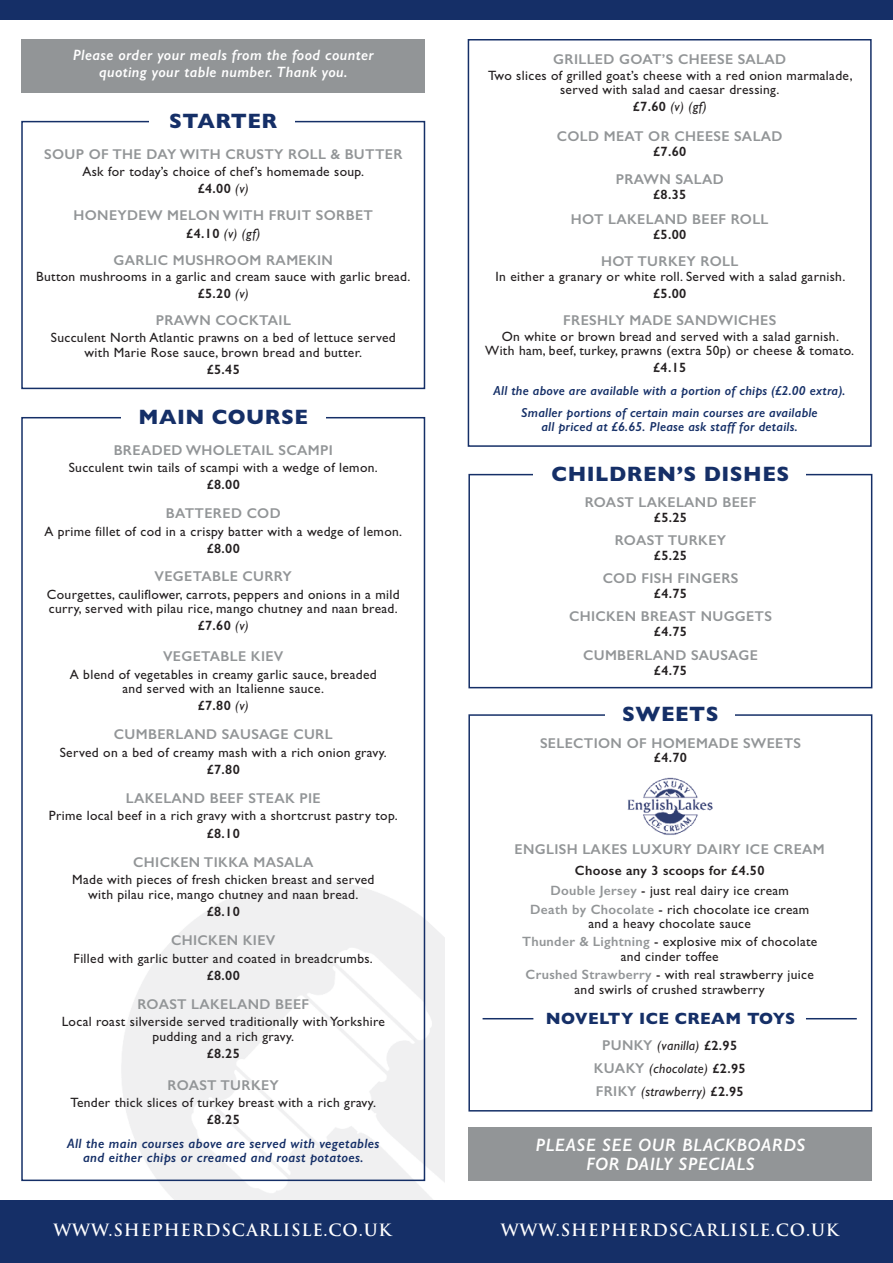
<style>
.page{position:relative;width:893px;height:1263px;background:#fff}
.page>*{position:absolute;margin:0;border:0;box-sizing:border-box;transform-origin:0 0}
.t1{font:700 21px "Gill Sans";letter-spacing:.025em;color:#152f67}
.t2{font:italic 600 18px/18.8px "Gill Sans";letter-spacing:.025em;color:#fff;text-align:center}
.t3{font:700 16.5px "Trajan";letter-spacing:.05em;color:#fff}
.t4{font:700 16.5px "Gill Sans";letter-spacing:.025em;color:#152f67}
.t5{font:italic 600 15px/17.2px "Gill Sans";letter-spacing:.025em;color:#fff;text-align:center}
.t6{font:600 14.25px "Gill Sans";letter-spacing:.025em;color:#929597}
.t7{font:13.5px/14.2px "Gill Sans";letter-spacing:.025em;color:#231f20;text-align:center}
.t8{font:600 13.5px/20.4px "Gill Sans";letter-spacing:.025em;color:#231f20;text-align:center}
.t9{font:italic 13.5px/23.2px "Gill Sans";letter-spacing:.025em;color:#231f20;text-align:center}
.t10{font:italic 600 13.5px/14.2px "Gill Sans";letter-spacing:.025em;color:#152f67;text-align:center}
.t11{font:italic 600 13.05px/21.8px "Gill Sans";letter-spacing:.015em;color:#152f67;text-align:center}
.s1{font-weight:600}
.s2{font-style:italic}
.s3{font-weight:600;font-style:normal}
.s4{font-weight:400;font-style:italic}
.s5{color:#929597}
.s6{font-weight:400}
.s7{font-weight:600;color:#929597}
.s8{font-weight:600;font-style:normal;font-size:14.25px;color:#929597}
</style>
<div class="page">
<div style="left:21px;top:121px;width:404px;height:268px;border:2px solid #152f67"></div>
<div style="left:149px;top:102px;width:146px;height:37px;background:#fff"></div>
<div style="left:21px;top:39px;width:404px;height:54px;background:#929597"></div>
<div style="left:468px;top:39px;width:404px;height:408px;border:2px solid #152f67"></div>
<div style="left:21px;top:417px;width:404px;height:764px;border:2px solid #152f67"></div>
<div style="left:0;top:1200px;width:893px;height:63px;background:#152f67"></div>
<div style="left:0;top:0;width:893px;height:19px;background:#152f67"></div>
<div style="left:121px;top:399px;width:205px;height:37px;background:#fff"></div>
<div style="left:468px;top:474px;width:404px;height:214px;border:2px solid #152f67"></div>
<div style="left:533px;top:455px;width:273px;height:37px;background:#fff"></div>
<div style="left:468px;top:714px;width:404px;height:397px;border:2px solid #152f67"></div>
<div style="left:605px;top:696px;width:130px;height:37px;background:#fff"></div>
<img style="left:627px;top:777px;width:86px;height:58px">
<div style="left:468px;top:1127px;width:404px;height:54px;background:#929597"></div>
<hr style="left:483px;top:1018px;width:50px;height:1px;background:#152f67">
<hr style="left:806px;top:1018px;width:51px;height:1px;background:#152f67">
<p class="t5" style="left:73px;top:46px;width:303px">Please order your meals from the food counter quoting your table number. Thank you.</p>
<h1 class="t1" style="left:169px;top:108px;width:110px">STARTER</h1>
<p class="t6" style="left:44px;top:145px;width:360px">SOUP OF THE DAY WITH CRUSTY ROLL &amp; BUTTER</p>
<p class="t7" style="left:82px;top:163px;width:283px;line-height:17.2px">Ask for today’s choice of chef’s homemade soup. <span class="s1">£4.00</span> <span class="s2">(v)</span></p>
<p class="t6" style="left:74px;top:206px;width:301px">HONEYDEW MELON WITH FRUIT SORBET</p>
<p class="t9" style="left:186px;top:221px;width:75px"><span class="s3">£4.10</span> (v) (gf)</p>
<p class="t6" style="left:114px;top:252px;width:221px">GARLIC MUSHROOM RAMEKIN</p>
<p class="t7" style="left:36px;top:268px;width:376px;line-height:17.2px">Button mushrooms in a garlic and cream sauce with garlic bread. <span class="s1">£5.20</span> <span class="s2">(v)</span></p>
<p class="t6" style="left:156px;top:312px;width:137px">PRAWN COCKTAIL</p>
<p class="t7" style="left:51px;top:331px;width:346px">Succulent North Atlantic prawns on a bed of lettuce served with Marie Rose sauce, brown bread and butter.</p>
<p class="t8" style="left:207px;top:359px;width:35px">£5.45</p>
<h1 class="t1" style="left:138px;top:405px;width:171px">MAIN COURSE</h1>
<p class="t6" style="left:114px;top:441px;width:221px">BREADED WHOLETAIL SCAMPI</p>
<p class="t7" style="left:69px;top:460px;width:311px">Succulent twin tails of scampi with a wedge of lemon.</p>
<p class="t8" style="left:207px;top:474px;width:35px">£8.00</p>
<p class="t6" style="left:166px;top:505px;width:116px">BATTERED COD</p>
<p class="t7" style="left:44px;top:524px;width:359px">A prime fillet of cod in a crispy batter with a wedge of lemon.</p>
<p class="t8" style="left:207px;top:538px;width:35px">£8.00</p>
<p class="t6" style="left:155px;top:568px;width:139px">VEGETABLE CURRY</p>
<p class="t7" style="left:47px;top:587px;width:354px;text-align:left">Courgettes, cauliflower, carrots, peppers and onions in a mild curry, served with pilau rice, mango chutney and naan bread.</p>
<p class="t8" style="left:198px;top:615px;width:53px">£7.60 <span class="s4">(v)</span></p>
<p class="t6" style="left:163px;top:648px;width:122px">VEGETABLE KIEV</p>
<p class="t7" style="left:70px;top:667px;width:308px">A blend of vegetables in creamy garlic sauce, breaded and served with an Italienne sauce.</p>
<p class="t8" style="left:198px;top:695px;width:53px">£7.80 <span class="s4">(v)</span></p>
<p class="t6" style="left:114px;top:726px;width:220px">CUMBERLAND SAUSAGE CURL</p>
<p class="t7" style="left:60px;top:745px;width:329px">Served on a bed of creamy mash with a rich onion gravy.</p>
<p class="t8" style="left:207px;top:759px;width:35px">£7.80</p>
<p class="t6" style="left:126px;top:790px;width:196px">LAKELAND BEEF STEAK PIE</p>
<p class="t7" style="left:49px;top:809px;width:350px">Prime local beef in a rich gravy with a shortcrust pastry top.</p>
<p class="t8" style="left:207px;top:823px;width:35px">£8.10</p>
<p class="t6" style="left:133px;top:854px;width:182px">CHICKEN TIKKA MASALA</p>
<p class="t7" style="left:72px;top:872px;width:304px">Made with pieces of fresh chicken breast and served with pilau rice, mango chutney and naan bread.</p>
<p class="t8" style="left:207px;top:901px;width:35px">£8.10</p>
<p class="t6" style="left:171px;top:932px;width:106px">CHICKEN KIEV</p>
<p class="t7" style="left:74px;top:951px;width:301px">Filled with garlic butter and coated in breadcrumbs.</p>
<p class="t8" style="left:207px;top:965px;width:35px">£8.00</p>
<p class="t6" style="left:137px;top:995px;width:173px">ROAST LAKELAND BEEF</p>
<p class="t7" style="left:62px;top:1014px;width:325px">Local roast silverside served traditionally with Yorkshire pudding and a rich gravy.</p>
<p class="t8" style="left:207px;top:1043px;width:35px">£8.25</p>
<p class="t6" style="left:168px;top:1076px;width:113px">ROAST TURKEY</p>
<p class="t7" style="left:71px;top:1095px;width:307px">Tender thick slices of turkey breast with a rich gravy.</p>
<p class="t8" style="left:207px;top:1109px;width:35px">£8.25</p>
<p class="t10" style="left:67px;top:1136px;width:314px">All the main courses above are served with vegetables and either chips or creamed and roast potatoes.</p>
<p class="t6" style="left:553px;top:50px;width:234px">GRILLED GOAT’S CHEESE SALAD</p>
<p class="t7" style="left:488px;top:68px;width:366px">Two slices of grilled goat’s cheese with a red onion marmalade, served with salad and caesar dressing.</p>
<p class="t9" style="left:633px;top:95px;width:75px"><span class="s3">£7.60</span> (v) (gf)</p>
<p class="t6" style="left:557px;top:128px;width:227px">COLD MEAT OR CHEESE SALAD</p>
<p class="t8" style="left:653px;top:141px;width:35px">£7.60</p>
<p class="t6" style="left:616px;top:170px;width:110px">PRAWN SALAD</p>
<p class="t8" style="left:653px;top:184px;width:35px">£8.35</p>
<p class="t6" style="left:571px;top:211px;width:199px">HOT LAKELAND BEEF ROLL</p>
<p class="t8" style="left:653px;top:224px;width:35px">£5.00</p>
<p class="t6" style="left:601px;top:253px;width:139px">HOT TURKEY ROLL</p>
<p class="t7" style="left:495px;top:269px;width:351px">In either a granary or white roll. Served with a salad garnish.</p>
<p class="t8" style="left:653px;top:283px;width:35px">£5.00</p>
<p class="t6" style="left:563px;top:312px;width:215px">FRESHLY MADE SANDWICHES</p>
<p class="t7" style="left:485px;top:329px;width:370px">On white or brown bread and served with a salad garnish.<br>With ham, beef, turkey, prawns (extra 50p) or cheese &amp; tomato.</p>
<p class="t8" style="left:653px;top:358px;width:35px">£4.15</p>
<p class="t11" style="left:494px;top:380px;width:353px">All the above are available with a portion of chips (£2.00 extra).<br>Smaller portions of certain main courses are available</p>
<p class="t11" style="left:541px;top:416px;width:258px">all priced at £6.65. Please ask staff for details.</p>
<h1 class="t1" style="left:552px;top:461px;width:239px">CHILDREN’S DISHES</h1>
<p class="t6" style="left:585px;top:494px;width:173px">ROAST LAKELAND BEEF</p>
<p class="t8" style="left:654px;top:507px;width:35px">£5.25</p>
<p class="t6" style="left:615px;top:532px;width:113px">ROAST TURKEY</p>
<p class="t8" style="left:654px;top:545px;width:35px">£5.25</p>
<p class="t6" style="left:603px;top:570px;width:137px">COD FISH FINGERS</p>
<p class="t8" style="left:654px;top:583px;width:35px">£4.75</p>
<p class="t6" style="left:569px;top:608px;width:204px">CHICKEN BREAST NUGGETS</p>
<p class="t8" style="left:654px;top:621px;width:35px">£4.75</p>
<p class="t6" style="left:583px;top:647px;width:176px">CUMBERLAND SAUSAGE</p>
<p class="t8" style="left:654px;top:660px;width:35px">£4.75</p>
<h1 class="t1" style="left:622px;top:702px;width:98px">SWEETS</h1>
<p class="t6" style="left:540px;top:734px;width:262px">SELECTION OF HOMEMADE SWEETS</p>
<p class="t8" style="left:654px;top:748px;width:35px">£4.70</p>
<p class="t6" style="left:515px;top:841px;width:312px">ENGLISH LAKES LUXURY DAIRY ICE CREAM</p>
<p class="t8" style="left:550px;top:860px;width:240px">Choose any 3 scoops for £4.50<br><span class="s5">Double Jersey</span> <span class="s6">- just real dairy ice cream</span></p>
<p class="t7" style="left:530px;top:902px;width:281px"><span class="s7">Death by Chocolate</span> - rich chocolate ice cream and a heavy chocolate sauce</p>
<p class="t7" style="left:522px;top:935px;width:297px"><span class="s7">Thunder &amp; Lightning</span> - explosive mix of chocolate and cinder toffee</p>
<p class="t7" style="left:526px;top:967px;width:290px"><span class="s7">Crushed Strawberry</span> - with real strawberry juice and swirls of crushed strawberry</p>
<p class="t4" style="left:546px;top:1009px;width:251px">NOVELTY ICE CREAM TOYS</p>
<p class="t9" style="left:594px;top:1033px;width:153px"><span class="s8">PUNKY</span> (vanilla) <span class="s3">£2.95<br></span><span class="s8">KUAKY</span> (chocolate) <span class="s3">£2.95<br></span><span class="s8">FRIKY</span> (strawberry) <span class="s3">£2.95</span></p>
<h2 class="t2" style="left:535px;top:1135px;width:272px">PLEASE SEE OUR BLACKBOARDS<br>FOR DAILY SPECIALS</h2>
<p class="t3" style="left:54px;top:1221px;width:339px">WWW.SHEPHERDSCARLISLE.CO.UK</p>
<p class="t3" style="left:501px;top:1221px;width:339px">WWW.SHEPHERDSCARLISLE.CO.UK</p>
</div>
